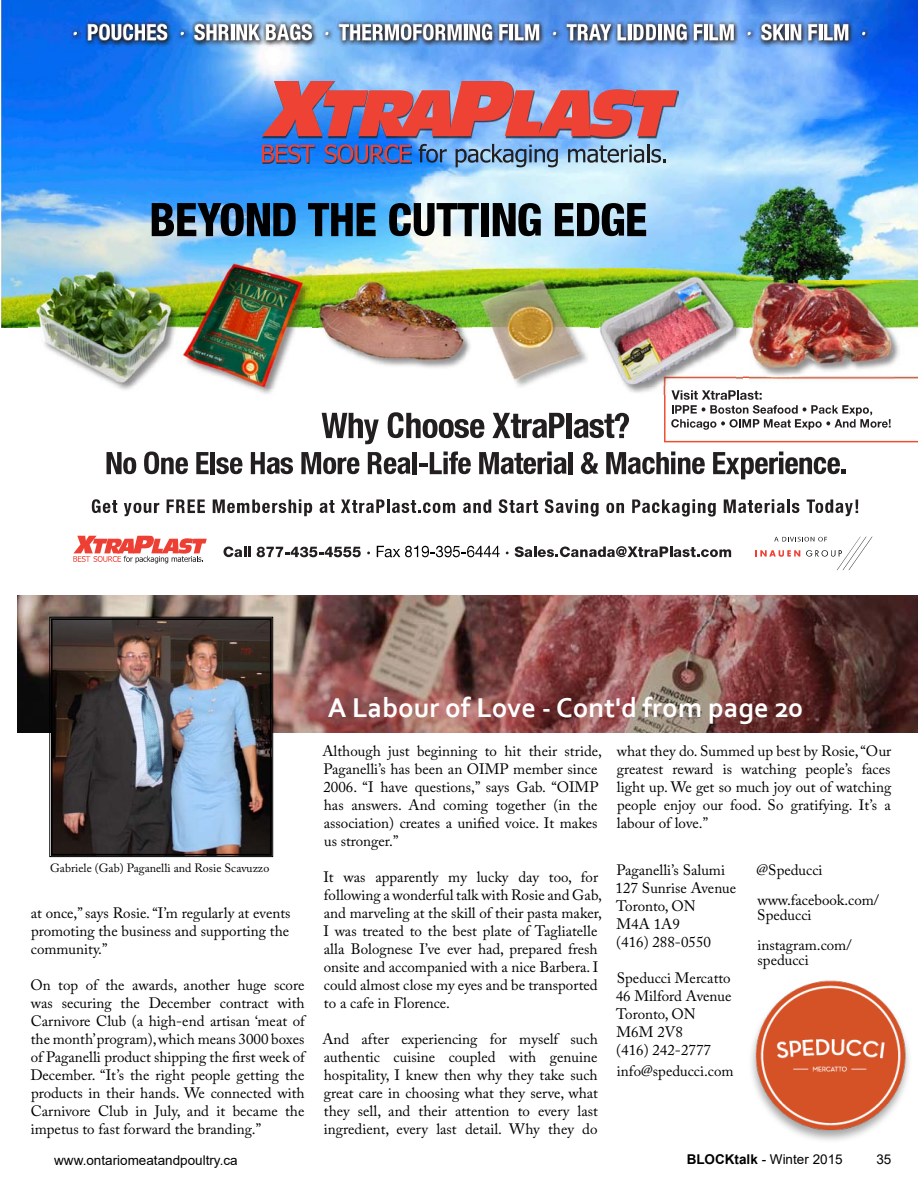
<style>
.page{position:relative;width:918px;height:1188px;background:#fff}
.page>*{position:absolute;margin:0;border:0;box-sizing:border-box;transform-origin:0 0}
.t1{font:700 28.5px "Corbel";color:#fff}
.t2{font:15px/18px "Adobe Caslon Pro";color:#000}
.t3{font:13.5px "Arial";color:#000}
.t4{font:12px "Adobe Caslon Pro";color:#000}
.s1{font-weight:700}
</style>
<div class="page">
<img style="left:2px;top:0;width:916px;height:327px">
<img style="left:28px;top:269px;width:153px;height:117px">
<img style="left:254px;top:265px;width:58px;height:129px">
<img style="left:181px;top:261px;width:123px;height:128px">
<img style="left:310px;top:273px;width:162px;height:102px">
<img style="left:519px;top:280px;width:70px;height:107px">
<img style="left:473px;top:270px;width:114px;height:116px">
<img style="left:625px;top:277px;width:114px;height:117px">
<img style="left:600px;top:269px;width:135px;height:117px">
<img style="left:910px;top:281px;width:7px;height:96px">
<img style="left:739px;top:258px;width:171px;height:119px">
<svg style="left:152px;top:203px;width:144px;height:33px;background:#2b4459"></svg>
<svg style="left:308px;top:203px;width:68px;height:33px;background:#1d4a69"></svg>
<svg style="left:389px;top:203px;width:90px;height:33px;background:#657175"></svg>
<div style="left:481px;top:203px;width:8px;height:33px;background:#000"></div>
<svg style="left:493px;top:203px;width:48px;height:33px;background:#404a4f"></svg>
<svg style="left:555px;top:203px;width:91px;height:33px;background:#46535a"></svg>
<svg style="left:73px;top:536px;width:134px;height:27px"></svg>
<img style="left:71px;top:20px;width:800px;height:26px">
<svg style="left:88px;top:24px;width:79px;height:16px"></svg>
<svg style="left:195px;top:24px;width:34px;height:16px"></svg>
<hr style="left:231px;top:24px;width:3px;height:16px;background:#fff">
<svg style="left:237px;top:24px;width:23px;height:16px"></svg>
<svg style="left:266px;top:24px;width:46px;height:16px"></svg>
<svg style="left:339px;top:24px;width:123px;height:16px"></svg>
<hr style="left:464px;top:24px;width:3px;height:16px;background:#fff">
<svg style="left:470px;top:24px;width:22px;height:16px"></svg>
<svg style="left:499px;top:24px;width:9px;height:16px"></svg>
<hr style="left:510px;top:24px;width:3px;height:16px;background:#fff">
<svg style="left:515px;top:24px;width:24px;height:16px"></svg>
<svg style="left:567px;top:24px;width:44px;height:16px"></svg>
<svg style="left:618px;top:24px;width:8px;height:16px"></svg>
<hr style="left:628px;top:24px;width:3px;height:16px;background:#fff">
<svg style="left:634px;top:24px;width:22px;height:16px"></svg>
<hr style="left:659px;top:24px;width:3px;height:16px;background:#fff">
<svg style="left:664px;top:24px;width:23px;height:16px"></svg>
<svg style="left:694px;top:24px;width:9px;height:16px"></svg>
<hr style="left:704px;top:24px;width:4px;height:16px;background:#fff">
<svg style="left:710px;top:24px;width:24px;height:16px"></svg>
<svg style="left:761px;top:24px;width:23px;height:16px"></svg>
<hr style="left:785px;top:24px;width:4px;height:16px;background:#fff">
<svg style="left:791px;top:24px;width:10px;height:16px"></svg>
<svg style="left:809px;top:24px;width:8px;height:16px"></svg>
<hr style="left:819px;top:24px;width:3px;height:16px;background:#fff">
<svg style="left:824px;top:24px;width:24px;height:16px"></svg>
<img style="left:263px;top:82px;width:416px;height:56px">
<svg style="left:262px;top:81px;width:416px;height:56px;background:#c06978"></svg>
<img style="left:263px;top:145px;width:149px;height:19px">
<svg style="left:262px;top:144px;width:53px;height:19px"></svg>
<svg style="left:325px;top:144px;width:86px;height:19px;background:#5d5b9b"></svg>
<svg style="left:419px;top:144px;width:28px;height:19px"></svg>
<svg style="left:456px;top:144px;width:102px;height:23px;background:#7599bb"></svg>
<svg style="left:568px;top:144px;width:98px;height:19px;background:#839fb3"></svg>
<svg style="left:755px;top:537px;width:117px;height:33px"></svg>
<svg style="left:223px;top:546px;width:28px;height:11px"></svg>
<svg style="left:257px;top:547px;width:104px;height:10px"></svg>
<svg style="left:377px;top:546px;width:123px;height:11px"></svg>
<svg style="left:515px;top:546px;width:216px;height:11px"></svg>
<svg style="left:322px;top:413px;width:57px;height:31px"></svg>
<svg style="left:388px;top:412px;width:96px;height:26px"></svg>
<svg style="left:492px;top:413px;width:73px;height:25px"></svg>
<div style="left:567px;top:413px;width:5px;height:25px;background:#231f20"></div>
<svg style="left:574px;top:413px;width:55px;height:25px"></svg>
<svg style="left:107px;top:452px;width:29px;height:22px"></svg>
<svg style="left:144px;top:452px;width:44px;height:22px"></svg>
<svg style="left:196px;top:452px;width:13px;height:22px"></svg>
<div style="left:210px;top:452px;width:5px;height:22px;background:#231f20"></div>
<svg style="left:216px;top:457px;width:26px;height:17px"></svg>
<svg style="left:251px;top:452px;width:42px;height:22px"></svg>
<svg style="left:301px;top:452px;width:58px;height:22px"></svg>
<svg style="left:368px;top:452px;width:43px;height:22px"></svg>
<div style="left:412px;top:452px;width:5px;height:22px;background:#231f20"></div>
<svg style="left:419px;top:451px;width:52px;height:23px"></svg>
<svg style="left:479px;top:452px;width:88px;height:22px"></svg>
<div style="left:568px;top:452px;width:5px;height:22px;background:#231f20"></div>
<svg style="left:581px;top:452px;width:17px;height:22px"></svg>
<svg style="left:606px;top:452px;width:99px;height:22px"></svg>
<svg style="left:713px;top:452px;width:133px;height:27px"></svg>
<svg style="left:92px;top:499px;width:25px;height:14px"></svg>
<svg style="left:124px;top:503px;width:35px;height:13px"></svg>
<svg style="left:167px;top:499px;width:38px;height:14px"></svg>
<svg style="left:213px;top:499px;width:99px;height:17px"></svg>
<svg style="left:320px;top:500px;width:15px;height:13px"></svg>
<svg style="left:341px;top:499px;width:44px;height:14px"></svg>
<hr style="left:387px;top:499px;width:3px;height:14px;background:#231f20">
<svg style="left:392px;top:500px;width:63px;height:13px"></svg>
<svg style="left:463px;top:499px;width:28px;height:14px"></svg>
<svg style="left:499px;top:499px;width:39px;height:14px"></svg>
<svg style="left:545px;top:499px;width:54px;height:18px"></svg>
<svg style="left:606px;top:503px;width:18px;height:10px"></svg>
<svg style="left:632px;top:499px;width:84px;height:18px"></svg>
<svg style="left:724px;top:499px;width:61px;height:14px"></svg>
<hr style="left:787px;top:499px;width:3px;height:14px;background:#231f20">
<svg style="left:792px;top:503px;width:7px;height:10px"></svg>
<svg style="left:807px;top:499px;width:51px;height:17px"></svg>
<svg style="left:664px;top:377px;width:254px;height:65px"></svg>
<svg style="left:1px;top:0;width:18px;height:1px"></svg>
<img style="left:17px;top:595px;width:901px;height:137px">
<img style="left:49px;top:617px;width:224px;height:240px">
<div style="left:51px;top:618px;width:220px;height:237px;border:2px solid #000"></div>
<div style="left:748px;top:980px;width:165px;height:164px;background:#000;opacity:.35"></div>
<img style="left:752px;top:980px;width:157px;height:154px">
<p class="t1" style="left:328px;top:690px;width:477px">A Labour of Love - Cont'd from page 20</p>
<p class="t2" style="left:323px;top:742px;width:281px">Although just beginning to hit their stride, Paganelli’s has been an OIMP member since 2006. “I have questions,” says Gab. “OIMP has answers. And coming together (in the association) creates a unified voice. It makes us stronger.”</p>
<p class="t2" style="left:323px;top:868px;width:280px">It was apparently my lucky day too, for following a wonderful talk with Rosie and Gab, and marveling at the skill of their pasta maker, I was treated to the best plate of Tagliatelle alla Bolognese I’ve ever had, prepared fresh onsite and accompanied with a nice Barbera. I could almost close my eyes and be transported to a cafe in Florence.</p>
<p class="t2" style="left:323px;top:1030px;width:277px;text-align:justify">And after experiencing for myself such authentic cuisine coupled with genuine hospitality, I knew then why they take such great care in choosing what they serve, what they sell, and their attention to every last ingredient, every last detail. Why they do</p>
<p class="t2" style="left:617px;top:742px;width:276px;text-align:justify">what they do. Summed up best by Rosie, “Our greatest reward is watching people’s faces light up. We get so much joy out of watching people enjoy our food. So gratifying. It’s a labour of love.”</p>
<p class="t4" style="left:50px;top:861px;width:221px">Gabriele (Gab) Paganelli and Rosie Scavuzzo</p>
<p class="t2" style="left:616px;top:861px;width:122px">Paganelli’s Salumi<br>127 Sunrise Avenue<br>Toronto, ON<br>M4A 1A9<br>(416) 288-0550</p>
<p class="t2" style="left:616px;top:969px;width:117px">Speducci Mercatto<br>46 Milford Avenue<br>Toronto, ON<br>M6M 2V8<br>(416) 242-2777</p>
<p class="t2" style="left:617px;top:1062px;width:118px">info@speducci.com</p>
<p class="t2" style="left:757px;top:855px;width:124px;line-height:30px">@Speducci www.facebook.com/</p>
<p class="t2" style="left:757px;top:900px;width:96px;line-height:30px">Speducci instagram.com/</p>
<p class="t2" style="left:758px;top:951px;width:53px">speducci</p>
<p class="t2" style="left:31px;top:904px;width:261px;text-align:justify">at once,” says Rosie. “I’m regularly at events promoting the business and supporting the community.”</p>
<p class="t2" style="left:30px;top:976px;width:276px;text-align:justify">On top of the awards, another huge score was securing the December contract with Carnivore Club (a high-end artisan ‘meat of the month’ program), which means 3000 boxes of Paganelli product shipping the first week of December. “It’s the right people getting the products in their hands. We connected with Carnivore Club in July, and it became the impetus to fast forward the branding.”</p>
<p class="t3" style="left:54px;top:1151px;width:185px">www.ontariomeatandpoultry.ca</p>
<p class="t3" style="left:687px;top:1150px;width:158px"><span class="s1">BLOCKtalk</span> - Winter 2015</p>
<p class="t3" style="left:876px;top:1150px;width:17px">35</p>
</div>
